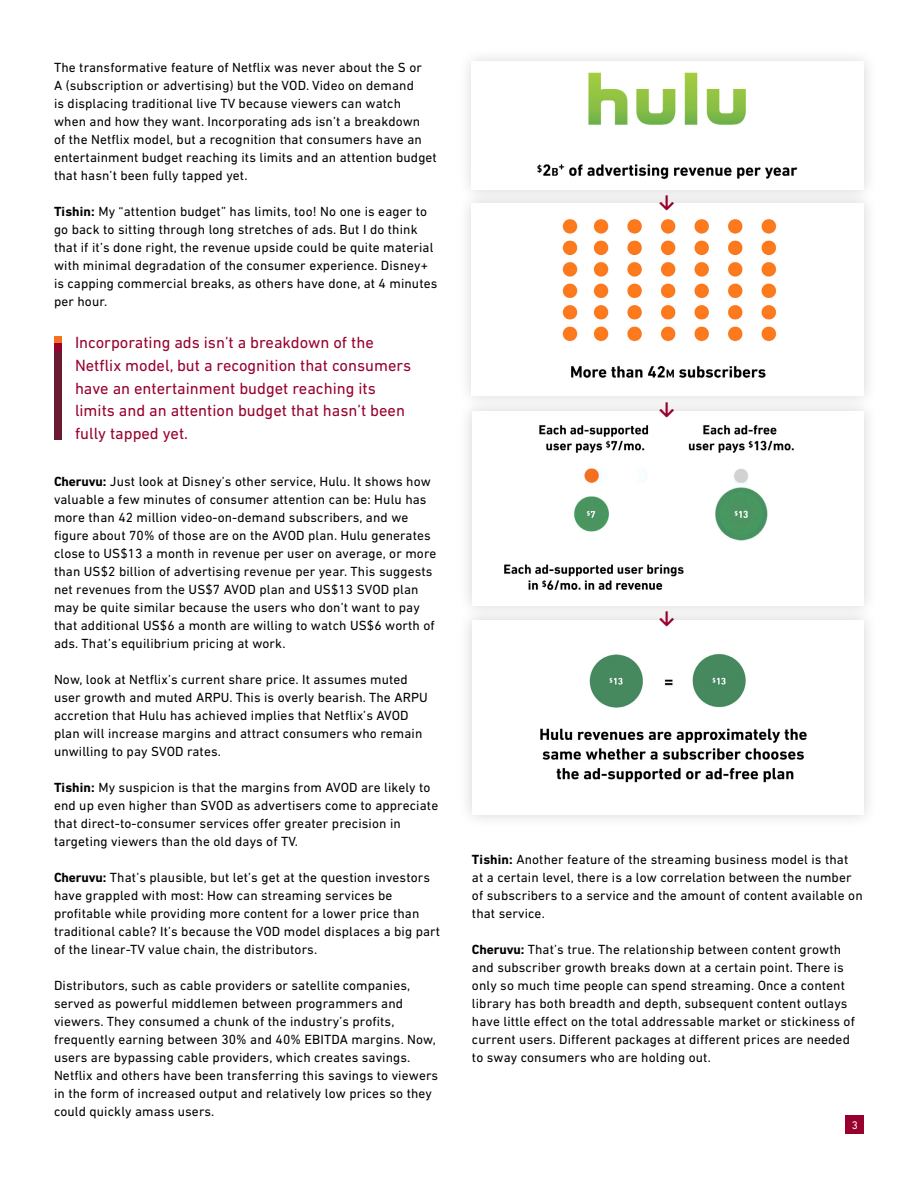
<style>
.page{position:relative;width:918px;height:1188px;background:#fff}
.page>*{position:absolute;margin:0;border:0;box-sizing:border-box;transform-origin:0 0}
.t1{font:700 19.5px "Calibri";color:#98002e}
.t2{font:16.5px/22.5px "DIN Next LT Pro";color:#98002e}
.t3{font:13.5px/18px "DIN Next LT Pro";letter-spacing:.01em;color:#000}
.t4{font:11.25px "DIN Next LT Pro";color:#fff}
.s1{font-weight:700}
</style>
<div class="page">
<div style="left:846px;top:1116px;width:18px;height:18px;background:#98002e"></div>
<div style="left:54px;top:336px;width:8px;height:8px;background:#f37121"></div>
<div style="left:54px;top:344px;width:8px;height:7px;background:#98002e"></div>
<div style="left:54px;top:351px;width:8px;height:89px;background:#6a1b31"></div>
<div style="left:457px;top:606px;width:421px;height:223px;background:#f9f9f9"></div>
<div style="left:472px;top:620px;width:391px;height:194px;background:#fff"></div>
<img style="left:540px;top:654px;width:267px;height:129px">
<div style="left:457px;top:397px;width:421px;height:223px;background:#000;opacity:.17"></div>
<img style="left:478px;top:411px;width:385px;height:195px">
<div style="left:457px;top:189px;width:421px;height:221px;background:#f3f3f3"></div>
<img style="left:472px;top:205px;width:391px;height:191px">
<div style="left:457px;top:47px;width:421px;height:158px;background:#000;opacity:.17"></div>
<img style="left:537px;top:72px;width:261px;height:107px">
<p class="t3" style="left:54px;top:58px;width:384px">The transformative feature of Netflix was never about the S or<br>A (subscription or advertising) but the VOD. Video on demand<br>is displacing traditional live TV because viewers can watch<br>when and how they want. Incorporating ads isn’t a breakdown<br>of the Netflix model, but a recognition that consumers have an entertainment budget reaching its limits and an attention budget that hasn’t been fully tapped yet.</p>
<p class="t3" style="left:54px;top:202px;width:385px"><span class="s1">Tishin:</span> My “attention budget” has limits, too! No one is eager to go back to sitting through long stretches of ads. But I do think that if it’s done right, the revenue upside could be quite material with minimal degradation of the consumer experience. Disney+ is capping commercial breaks, as others have done, at 4 minutes per hour.</p>
<p class="t2" style="left:75px;top:331px;width:338px">Incorporating ads isn’t a breakdown of the Netflix model, but a recognition that consumers have an entertainment budget reaching its limits and an attention budget that hasn’t been fully tapped yet.</p>
<p class="t3" style="left:54px;top:472px;width:384px"><span class="s1">Cheruvu:</span> Just look at Disney’s other service, Hulu. It shows how valuable a few minutes of consumer attention can be: Hulu has more than 42 million video-on-demand subscribers, and we figure about 70% of those are on the AVOD plan. Hulu generates close to US$13 a month in revenue per user on average, or more than US$2 billion of advertising revenue per year. This suggests net revenues from the US$7 AVOD plan and US$13 SVOD plan may be quite similar because the users who don’t want to pay that additional US$6 a month are willing to watch US$6 worth of ads. That’s equilibrium pricing at work.</p>
<p class="t3" style="left:54px;top:670px;width:375px">Now, look at Netflix’s current share price. It assumes muted user growth and muted ARPU. This is overly bearish. The ARPU accretion that Hulu has achieved implies that Netflix’s AVOD plan will increase margins and attract consumers who remain unwilling to pay SVOD rates.</p>
<p class="t3" style="left:54px;top:778px;width:386px"><span class="s1">Tishin:</span> My suspicion is that the margins from AVOD are likely to end up even higher than SVOD as advertisers come to appreciate that direct-to-consumer services offer greater precision in targeting viewers than the old days of TV.</p>
<p class="t3" style="left:54px;top:868px;width:388px"><span class="s1">Cheruvu:</span> That’s plausible, but let’s get at the question investors have grappled with most: How can streaming services be profitable while providing more content for a lower price than traditional cable? It’s because the VOD model displaces a big part of the linear-TV value chain, the distributors.</p>
<p class="t3" style="left:54px;top:976px;width:386px">Distributors, such as cable providers or satellite companies, served as powerful middlemen between programmers and viewers. They consumed a chunk of the industry’s profits, frequently earning between 30% and 40% EBITDA margins. Now, users are bypassing cable providers, which creates savings.<br>Netflix and others have been transferring this savings to viewers in the form of increased output and relatively low prices so they could quickly amass users.</p>
<h1 class="t1" style="left:682px;top:194px;width:19px;rotate:90deg">→</h1>
<h1 class="t1" style="left:682px;top:401px;width:19px;rotate:90deg">→</h1>
<h1 class="t1" style="left:682px;top:610px;width:19px;rotate:90deg">→</h1>
<p class="t3" style="left:472px;top:850px;width:392px"><span class="s1">Tishin:</span> Another feature of the streaming business model is that at a certain level, there is a low correlation between the number of subscribers to a service and the amount of content available on that service.</p>
<p class="t3" style="left:472px;top:940px;width:385px"><span class="s1">Cheruvu:</span> That’s true. The relationship between content growth and subscriber growth breaks down at a certain point. There is only so much time people can spend streaming. Once a content library has both breadth and depth, subsequent content outlays have little effect on the total addressable market or stickiness of current users. Different packages at different prices are needed to sway consumers who are holding out.</p>
<p class="t4" style="left:852px;top:1119px;width:8px">3</p>
</div>
